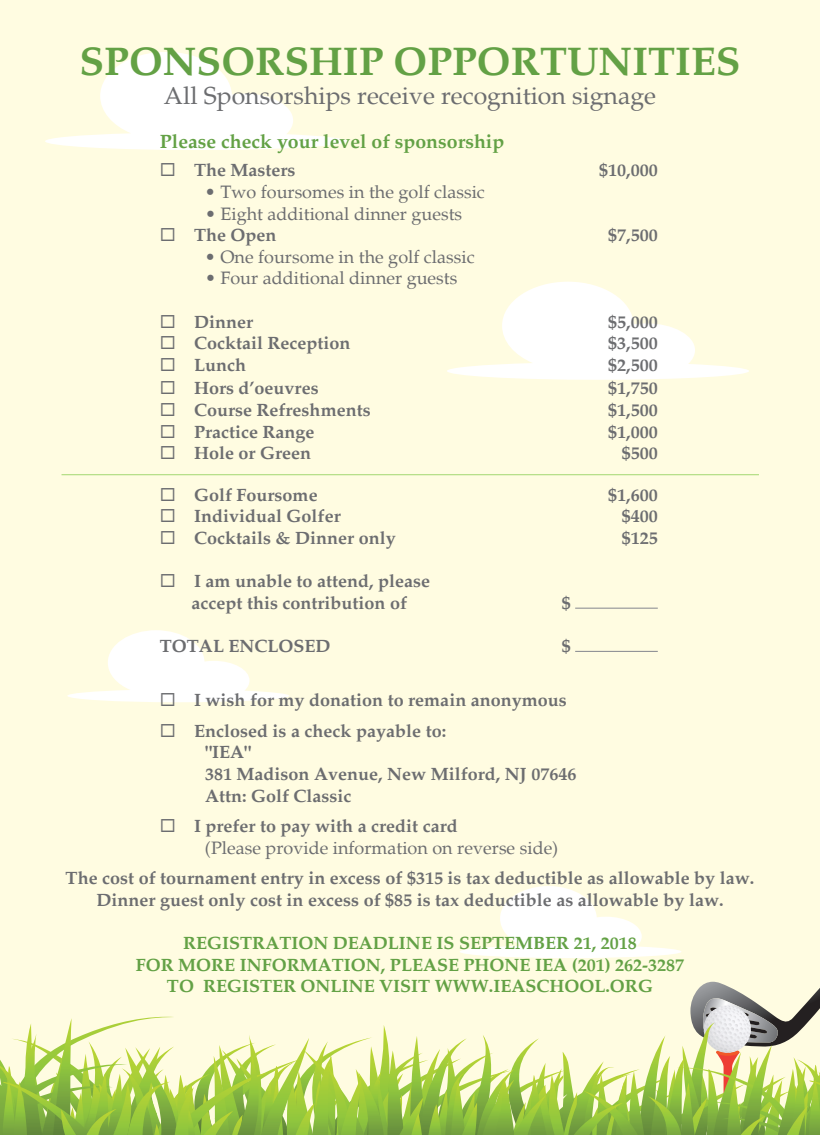
<style>
.page{position:relative;width:820px;height:1135px;background:#fff}
.page>*{position:absolute;margin:0;border:0;box-sizing:border-box;transform-origin:0 0}
.t1{font:700 40.5px "Palatino";color:#63a145}
.name{font:24.75px "Palatino";color:#6c6d70}
.t2{font:700 19.5px "Palatino";color:#63a145}
.name-2{font:700 18px/21.5px "Palatino";color:#6c6d70}
.name-3{font:18px/21.5px "Palatino";color:#6c6d70}
.name-4{font:700 18px "Palatino";color:#63a145}
.s1{font-weight:700}
</style>
<div class="page">
<div style="left:0;top:0;width:819px;height:1134px;background:#fffce1"></div>
<svg style="left:0;top:981px;width:819px;height:153px"></svg>
<svg style="left:45px;top:52px;width:302px;height:98px"></svg>
<svg style="left:447px;top:282px;width:301px;height:97px"></svg>
<svg style="left:67px;top:630px;width:222px;height:72px"></svg>
<svg style="left:460px;top:886px;width:221px;height:71px"></svg>
<hr style="left:574px;top:607px;width:83px;height:1px;background:#919396">
<hr style="left:574px;top:650px;width:83px;height:1px;background:#919396">
<hr style="left:61px;top:474px;width:697px;height:1px;background:#b5de87">
<p class="t1" style="left:79px;top:37px;width:662px">SPONSORSHIP OPPORTUNITIES</p>
<p class="name" style="left:164px;top:81px;width:493px">All Sponsorships receive recognition signage</p>
<p class="t2" style="left:160px;top:130px;width:346px">Please check your level of sponsorship</p>
<p class="name-2" style="left:160px;top:160px;width:137px">◻ The Masters</p>
<p class="name-2" style="left:599px;top:160px;width:60px">$10,000</p>
<p class="name-3" style="left:205px;top:181px;width:281px">• Two foursomes in the golf classic</p>
<p class="name-3" style="left:205px;top:203px;width:258px">• Eight additional dinner guests</p>
<p class="name-2" style="left:160px;top:224px;width:118px">◻ The Open</p>
<p class="name-2" style="left:608px;top:224px;width:51px">$7,500</p>
<p class="name-3" style="left:205px;top:246px;width:271px">• One foursome in the golf classic</p>
<p class="name-3" style="left:205px;top:268px;width:254px">• Four additional dinner guests</p>
<p class="name-2" style="left:160px;top:311px;width:95px">◻ Dinner</p>
<p class="name-2" style="left:608px;top:311px;width:51px">$5,000</p>
<p class="name-2" style="left:160px;top:332px;width:192px">◻ Cocktail Reception</p>
<p class="name-2" style="left:608px;top:332px;width:51px">$3,500</p>
<p class="name-2" style="left:160px;top:354px;width:88px">◻ Lunch</p>
<p class="name-2" style="left:608px;top:354px;width:51px">$2,500</p>
<p class="name-2" style="left:160px;top:377px;width:160px">◻ Hors d’oeuvres</p>
<p class="name-2" style="left:608px;top:377px;width:51px">$1,750</p>
<p class="name-2" style="left:160px;top:399px;width:212px">◻ Course Refreshments</p>
<p class="name-2" style="left:608px;top:399px;width:51px">$1,500</p>
<p class="name-2" style="left:160px;top:421px;width:156px">◻ Practice Range</p>
<p class="name-2" style="left:608px;top:421px;width:51px">$1,000</p>
<p class="name-2" style="left:160px;top:442px;width:153px">◻ Hole or Green</p>
<p class="name-2" style="left:621px;top:442px;width:37px">$500</p>
<p class="name-2" style="left:160px;top:484px;width:159px">◻ Golf Foursome</p>
<p class="name-2" style="left:608px;top:484px;width:51px">$1,600</p>
<p class="name-2" style="left:160px;top:505px;width:182px">◻ Individual Golfer</p>
<p class="name-2" style="left:621px;top:505px;width:37px">$400</p>
<p class="name-2" style="left:160px;top:527px;width:237px">◻ Cocktails &amp; Dinner only</p>
<p class="name-2" style="left:621px;top:527px;width:37px">$125</p>
<p class="name-2" style="left:160px;top:570px;width:272px">◻ I am unable to attend, please</p>
<p class="name-2" style="left:191px;top:592px;width:217px">accept this contribution of</p>
<p class="name-2" style="left:561px;top:592px;width:10px">$</p>
<p class="name-2" style="left:160px;top:635px;width:172px">TOTAL ENCLOSED</p>
<p class="name-2" style="left:561px;top:635px;width:10px">$</p>
<p class="name-2" style="left:160px;top:689px;width:408px">◻ I wish for my donation to remain anonymous</p>
<p class="name-2" style="left:205px;top:719px;width:242px;text-indent:-45px">◻ Enclosed is a check payable to: "IEA"</p>
<p class="name-2" style="left:205px;top:763px;width:372px">381 Madison Avenue, New Milford, NJ 07646</p>
<p class="name-2" style="left:205px;top:784px;width:148px">Attn: Golf Classic</p>
<p class="name-3" style="left:205px;top:815px;width:354px;text-indent:-45px">◻ <span class="s1">I prefer to pay with a credit card<br></span>(Please provide information on reverse side)</p>
<p class="name-2" style="left:66px;top:867px;width:689px">The cost of tournament entry in excess of $315 is tax deductible as allowable by law.</p>
<p class="name-2" style="left:96px;top:889px;width:628px">Dinner guest only cost in excess of $85 is tax deductible as allowable by law.</p>
<p class="name-4" style="left:183px;top:932px;width:454px">REGISTRATION DEADLINE IS SEPTEMBER 21, 2018</p>
<p class="name-4" style="left:136px;top:953px;width:549px">FOR MORE INFORMATION, PLEASE PHONE IEA (201) 262-3287</p>
<p class="name-4" style="left:167px;top:975px;width:487px">TO REGISTER ONLINE VISIT WWW.IEASCHOOL.ORG</p>
</div>
